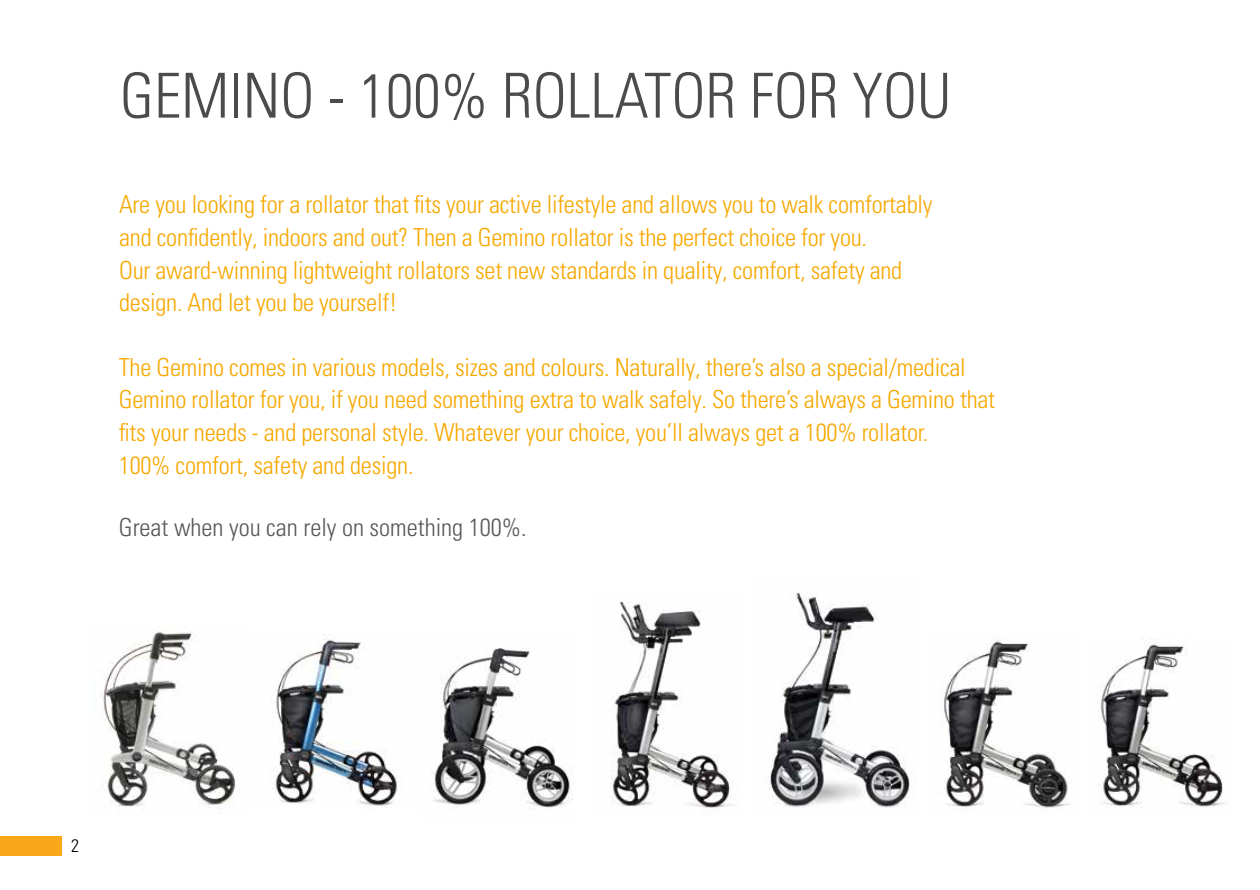
<style>
.page{position:relative;width:1260px;height:890px;background:#fff}
.page>*{position:absolute;margin:0;border:0;box-sizing:border-box;transform-origin:0 0}
.t1{font:300 condensed 61.95px "Univers LT Std";color:#4b4b4d}
.t2{font:300 condensed 24.75px/32.5px "Univers LT Std";letter-spacing:-.01em;color:#f7a800}
.t3{font:300 condensed 24.75px "Univers LT Std";color:#58585a}
.t4{font:300 condensed 18px "Univers LT Std";color:#000}
</style>
<div class="page">
<div style="left:0;top:836px;width:62px;height:19px;background:#faa819"></div>
<img style="left:940px;top:636px;width:131px;height:172px">
<img style="left:611px;top:601px;width:122px;height:207px">
<img style="left:431px;top:648px;width:142px;height:162px">
<img style="left:100px;top:631px;width:135px;height:177px">
<img style="left:1098px;top:638px;width:126px;height:169px">
<img style="left:272px;top:634px;width:129px;height:172px">
<img style="left:770px;top:592px;width:142px;height:216px">
<h1 class="t1" style="left:120px;top:59px;width:833px">GEMINO - 100% ROLLATOR FOR YOU</h1>
<p class="t2" style="left:119px;top:188px;width:815px">Are you looking for a rollator that fits your active lifestyle and allows you to walk comfortably and confidently, indoors and out? Then a Gemino rollator is the perfect choice for you.<br>Our award-winning lightweight rollators set new standards in quality, comfort, safety and design. And let you be yourself!</p>
<p class="t2" style="left:119px;top:351px;width:878px">The Gemino comes in various models, sizes and colours. Naturally, there’s also a special/medical Gemino rollator for you, if you need something extra to walk safely. So there’s always a Gemino that fits your needs - and personal style. Whatever your choice, you’ll always get a 100% rollator.<br>100% comfort, safety and design.</p>
<p class="t3" style="left:119px;top:512px;width:409px">Great when you can rely on something 100%.</p>
<p class="t4" style="left:71px;top:834px;width:9px">2</p>
</div>
